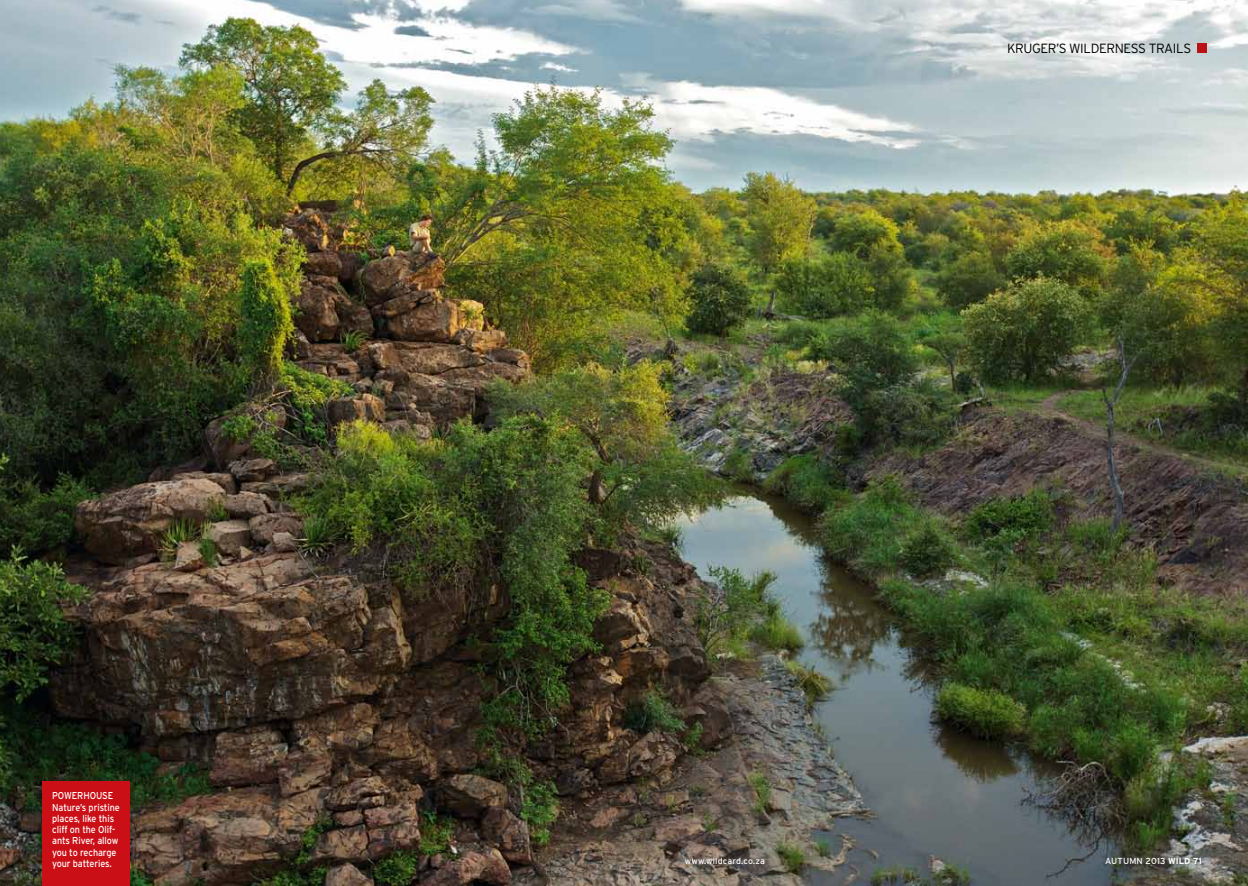
<style>
.page{position:relative;width:1248px;height:886px;background:#fff}
.page>*{position:absolute;margin:0;border:0;box-sizing:border-box;transform-origin:0 0}
.t1{font:300 13.38px "Interstate";letter-spacing:-.03em;color:#000}
.t2{font:10px/11.2px "Interstate";letter-spacing:-.01em;color:#fff;scale:.9 1}
.t3{font:8.75px "Interstate";letter-spacing:.02em;color:#fff}
.s1{font-weight:700}
</style>
<div class="page">
<img style="left:0;top:0;width:1247px;height:886px">
<div style="left:1196px;top:43px;width:10px;height:10px;background:#ba1115"></div>
<div style="left:43px;top:781px;width:87px;height:105px;background:#cb0f16"></div>
<p class="t2" style="left:52px;top:790px;width:77px">POWERHOUSE<br>Nature’s pristine places, like this cliff on the Olif&shy;ants River, allow you to recharge your batteries.</p>
<h1 class="t1" style="left:1006px;top:41px;width:125px">KRUGER’s WI LDERNESS</h1>
<h1 class="t1" style="left:1148px;top:41px;width:42px">TRAI LS</h1>
<p class="t3" style="left:685px;top:856px;width:81px">www.wildcard.co.za</p>
<p class="t3" style="left:1104px;top:856px;width:98px">AUTUMN 2013 <span class="s1">WILD 71</span></p>
</div>
